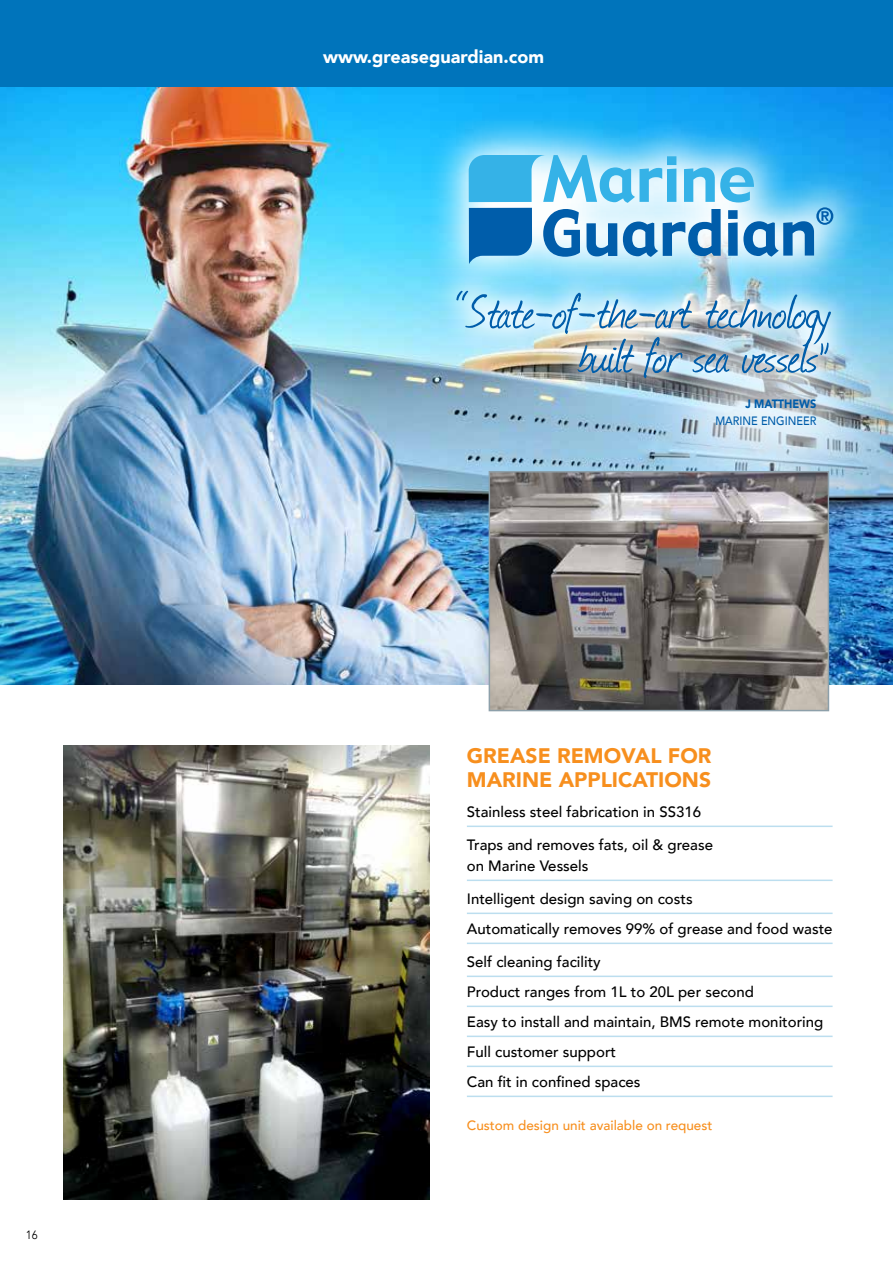
<style>
.page{position:relative;width:893px;height:1263px;background:#fff}
.page>*{position:absolute;margin:0;border:0;box-sizing:border-box;transform-origin:0 0}
.t1{font:55.35px/44.2px "Journal";letter-spacing:-.02em;color:#005daa;text-align:right}
.t2{font:900 21px/24px "Avenir";color:#f78f1e}
.t3{font:900 18px "Avenir";color:#fff}
.t4{font:500 15px/30px "Avenir";color:#000}
.t5{font:500 13.5px "Avenir";color:#f78f1e}
.t6{font:500 12.15px "Avenir";color:#005daa;scale:.9 1}
.t7{font:900 12.15px "Avenir";color:#005daa;scale:.9 1}
.t8{font:12px "Avenir";color:#000;scale:.9 1}
</style>
<div class="page">
<img style="left:0;top:86px;width:893px;height:599px">
<div style="left:637px;top:318px;width:256px;height:188px;background:#fff;opacity:.75"></div>
<img style="left:64px;top:746px;width:365px;height:453px">
<hr style="left:467px;top:825px;width:366px;height:2px;background:#bcdeef">
<hr style="left:467px;top:879px;width:366px;height:2px;background:#bcdeef">
<hr style="left:467px;top:912px;width:366px;height:2px;background:#bcdeef">
<hr style="left:467px;top:942px;width:366px;height:2px;background:#bcdeef">
<hr style="left:467px;top:975px;width:366px;height:2px;background:#bcdeef">
<hr style="left:467px;top:1005px;width:366px;height:2px;background:#bcdeef">
<hr style="left:467px;top:1035px;width:366px;height:2px;background:#bcdeef">
<hr style="left:467px;top:1065px;width:366px;height:2px;background:#bcdeef">
<hr style="left:467px;top:1095px;width:366px;height:2px;background:#bcdeef">
<svg style="left:427px;top:113px;width:446px;height:190px;background:#3bbaf6"></svg>
<svg style="left:469px;top:155px;width:364px;height:109px;background:#77bee5"></svg>
<img style="left:430px;top:264px;width:427px;height:140px">
<div style="left:0;top:0;width:893px;height:86px;background:#0074bb"></div>
<img style="left:492px;top:474px;width:334px;height:234px">
<div style="left:489px;top:471px;width:340px;height:240px;border:2px solid #8da0aa"></div>
<p class="t8" style="left:26px;top:1228px;width:15px">16</p>
<p class="t3" style="left:323px;top:41px;width:222px">www.greaseguardian.com</p>
<h1 class="t1" style="left:456px;top:289px;width:376px">“State-of-the-art technology built for sea vessels”</h1>
<p class="t7" style="left:746px;top:393px;width:80px">J MATTHEWS</p>
<p class="t6" style="left:715px;top:410px;width:114px">MARINE ENGINEER</p>
<h2 class="t2" style="left:467px;top:743px;width:246px">GREASE REMOVAL FOR<br>MARINE APPLICATIONS</h2>
<p class="t4" style="left:467px;top:796px;width:236px">Stainless steel fabrication in SS316</p>
<p class="t4" style="left:467px;top:833px;width:248px;line-height:21px">Traps and removes fats, oil &amp; grease on Marine Vessels</p>
<p class="t4" style="left:467px;top:883px;width:367px">Intelligent design saving on costs<br>Automatically removes 99% of grease and food waste</p>
<p class="t4" style="left:467px;top:946px;width:358px">Self cleaning facility<br>Product ranges from 1L to 20L per second<br>Easy to install and maintain, BMS remote monitoring<br>Full customer support<br>Can fit in confined spaces</p>
<p class="t5" style="left:467px;top:1113px;width:247px">Custom design unit available on request</p>
</div>
